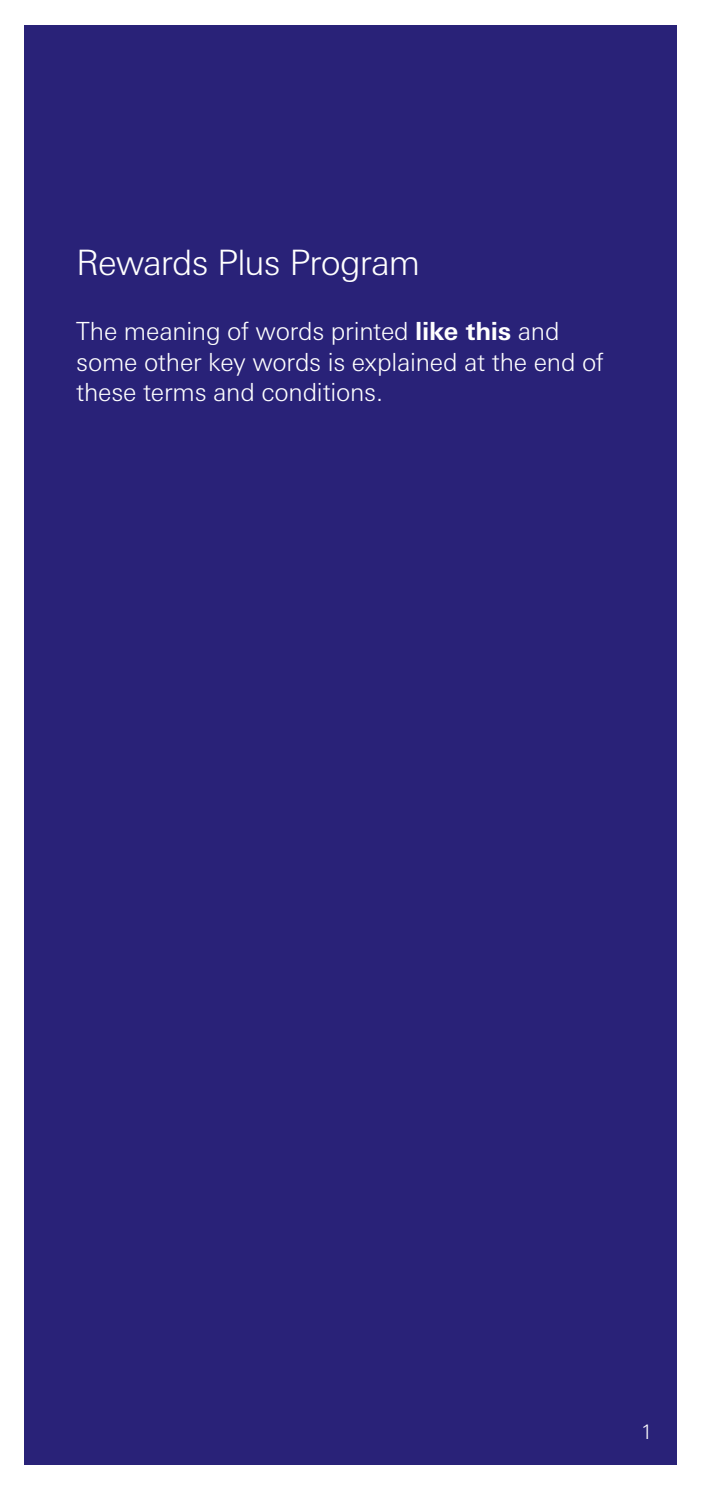
<style>
.page{position:relative;width:702px;height:1489px;background:#fff}
.page>*{position:absolute;margin:0;border:0;box-sizing:border-box;transform-origin:0 0}
.t1{font:300 35px "Univers Nextfor HSBC";letter-spacing:-.025em;color:#fff}
.t2{font:300 25px/30px "Univers Nextfor HSBC";letter-spacing:-.01em;color:#fff}
.t3{font:300 20px "Univers Nextfor HSBC";color:#fff}
.s1{font-weight:700}
</style>
<div class="page">
<div style="left:25px;top:25px;width:652px;height:1438px;background:#292278"></div>
<h1 class="t1" style="left:76px;top:238px;width:345px">Rewards Plus Program</h1>
<p class="t2" style="left:76px;top:315px;width:529px">The meaning of words printed <span class="s1">like this</span> and some other key words is explained at the end of these terms and conditions.</p>
<p class="t3" style="left:641px;top:1417px;width:13px">1</p>
</div>
